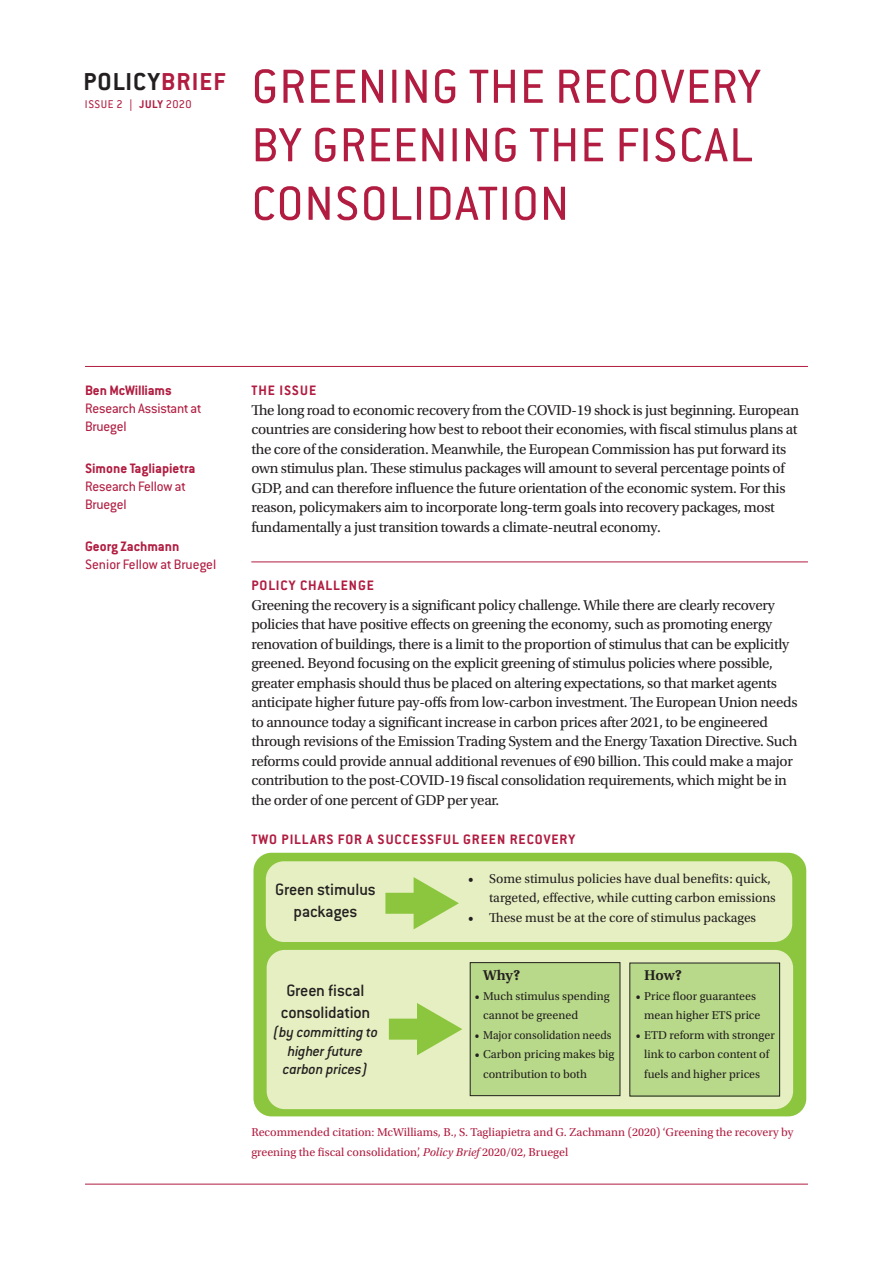
<style>
.page{position:relative;width:893px;height:1263px;background:#fff}
.page>*{position:absolute;margin:0;border:0;box-sizing:border-box;transform-origin:0 0}
.Paper_title{font:52.5px/58.5px "Conduit ITC";letter-spacing:.025em;color:#b11c40}
.Cover_Policy_Brief{font:700 26.85px "Conduit ITC";letter-spacing:.035em;color:#231f20}
.t1{font:18px/21.6px "Conduit ITC Medium";letter-spacing:-.015em;color:#231f20;text-align:center}
.t2{font:italic 15.75px/18.9px "Conduit ITC Medium";letter-spacing:-.015em;color:#231f20;text-align:center}
.Cover_body{font:15px/19.5px "Utopia Std";letter-spacing:-.02em;color:#231f20}
.Paper_author{font:15px/18px "Conduit ITC";letter-spacing:-.01em;color:#b11c40}
.Cover_heading_1{font:700 15px "Conduit ITC";letter-spacing:.065em;color:#b11c40}
.Cover_heading_2{font:700 15px "Conduit ITC";letter-spacing:.06em;color:#b11c40}
.Body{font:15px "Utopia Std Semibold Capt";letter-spacing:-.005em;color:#231f20}
.t3{font:13.5px/19.5px "Utopia Std";color:#231f20}
.Cover_date{font:12.3px "Conduit ITC";letter-spacing:.03em;color:#b11c40}
.t4{font:12px/19.5px "Utopia Std";color:#231f20}
.Cover_text_below_f{font:12px/19.5px "Utopia Std";color:#b11c40}
.t5{font:12px "Utopia Std";color:#231f20;scale:.94 1}
.s1{color:#b11c40}
.s2{font-family:"Utopia Std";font-style:italic}
.s3{font-weight:700}
.s4{font-style:italic}
</style>
<div class="page">
<hr style="left:85px;top:1184px;width:723px;height:1px;background:#b11c40">
<hr style="left:251px;top:561px;width:557px;height:1px;background:#b11c40">
<div style="left:253px;top:853px;width:553px;height:263px;background:#8bc63e;border-radius:18px"></div>
<div style="left:266px;top:861px;width:526px;height:81px;background:#e6efc1;border-radius:18px"></div>
<div style="left:267px;top:950px;width:526px;height:159px;background:#e6efc1;border-radius:18px"></div>
<div style="left:470px;top:963px;width:150px;height:133px;background:#b8d989"></div>
<div style="left:470px;top:962px;width:150px;height:134px;border:1px solid #231f20"></div>
<div style="left:630px;top:963px;width:150px;height:133px;background:#b8d989"></div>
<div style="left:385px;top:893px;width:36px;height:21px;background:#8bc63e"></div>
<svg style="left:414px;top:877px;width:45px;height:52px"></svg>
<div style="left:389px;top:1019px;width:36px;height:21px;background:#8bc63e"></div>
<svg style="left:417px;top:1003px;width:45px;height:52px"></svg>
<hr style="left:85px;top:366px;width:723px;height:1px;background:#b11c40">
<p class="Cover_Policy_Brief" style="left:84px;top:66px;width:144px">POLICY<span class="s1">BRIEF</span></p>
<p class="Cover_date" style="left:85px;top:96px;width:108px">ISSUE 2 <span class="s2">|</span> <span class="s3">JULY</span> 2020</p>
<p class="Paper_title" style="left:252px;top:56px;width:510px">GREENING THE RECOVERY<br>BY GREENING THE FISCAL<br>CONSOLIDATION</p>
<p class="Paper_author" style="left:85px;top:381px;width:118px"><span class="s3">Ben McWilliams<br></span>Research Assistant at<br>Bruegel</p>
<p class="Paper_author" style="left:85px;top:459px;width:112px"><span class="s3">Simone Tagliapietra<br></span>Research Fellow at<br>Bruegel</p>
<p class="Paper_author" style="left:85px;top:537px;width:133px"><span class="s3">Georg Zachmann<br></span>Senior Fellow at Bruegel</p>
<p class="Cover_heading_1" style="left:251px;top:382px;width:66px">THE ISSUE</p>
<p class="Cover_body" style="left:251px;top:400px;width:549px">The long road to economic recovery from the COVID-19 shock is just beginning. European countries are considering how best to reboot their economies, with fiscal stimulus plans at the core of the consideration. Meanwhile, the European Commission has put forward its own stimulus plan. These stimulus packages will amount to several percentage points of GDP, and can therefore influence the future orientation of the economic system. For this reason, policymakers aim to incorporate long-term goals into recovery packages, most fundamentally a just transition towards a climate-neutral economy.</p>
<p class="Cover_heading_2" style="left:251px;top:577px;width:124px">POLICY CHALLENGE</p>
<p class="Cover_body" style="left:251px;top:595px;width:548px">Greening the recovery is a significant policy challenge. While there are clearly recovery policies that have positive effects on greening the economy, such as promoting energy renovation of buildings, there is a limit to the proportion of stimulus that can be explicitly greened. Beyond focusing on the explicit greening of stimulus policies where possible, greater emphasis should thus be placed on altering expectations, so that market agents anticipate higher future pay-offs from low-carbon investment. The European Union needs to announce today a significant increase in carbon prices after 2021, to be engineered through revisions of the Emission Trading System and the Energy Taxation Directive. Such reforms could provide annual additional revenues of €90 billion. This could make a major contribution to the post-COVID-19 fiscal consolidation requirements, which might be in the order of one percent of GDP per year.</p>
<p class="Cover_heading_1" style="left:251px;top:830px;width:325px">TWO PILLARS FOR A SUCCESSFUL GREEN RECOVERY</p>
<p class="t1" style="left:275px;top:878px;width:102px">Green stimulus packages</p>
<p class="t1" style="left:281px;top:979px;width:91px">Green fiscal consolidation</p>
<p class="t2" style="left:273px;top:1022px;width:107px">(by committing to higher future carbon prices)</p>
<p class="t3" style="left:489px;top:869px;width:288px;text-indent:-21px">• Some stimulus policies have dual benefits: quick, targeted, effective, while cutting carbon emissions</p>
<p class="t3" style="left:468px;top:908px;width:290px">• These must be at the core of stimulus packages</p>
<p class="Body" style="left:483px;top:967px;width:39px">Why?</p>
<p class="t4" style="left:483px;top:986px;width:128px;text-indent:-9px">• Much stimulus spending cannot be greened</p>
<p class="t5" style="left:475px;top:1028px;width:147px">• Major consolidation needs</p>
<p class="t4" style="left:483px;top:1045px;width:133px;text-indent:-9px">• Carbon pricing makes big contribution to both</p>
<p class="Body" style="left:644px;top:967px;width:39px">How?</p>
<p class="t4" style="left:644px;top:986px;width:118px;text-indent:-9px">• Price floor guarantees mean higher ETS price</p>
<p class="t4" style="left:636px;top:1025px;width:141px;text-align:center">• ETD reform with stronger link to carbon content of fuels and higher prices</p>
<p class="Cover_text_below_f" style="left:251px;top:1123px;width:544px">Recommended citation: McWilliams, B., S. Tagliapietra and G. Zachmann (2020) ‘Greening the recovery by greening the fiscal consolidation’, <span class="s4">Policy Brief</span> 2020/02, Bruegel</p>
</div>
